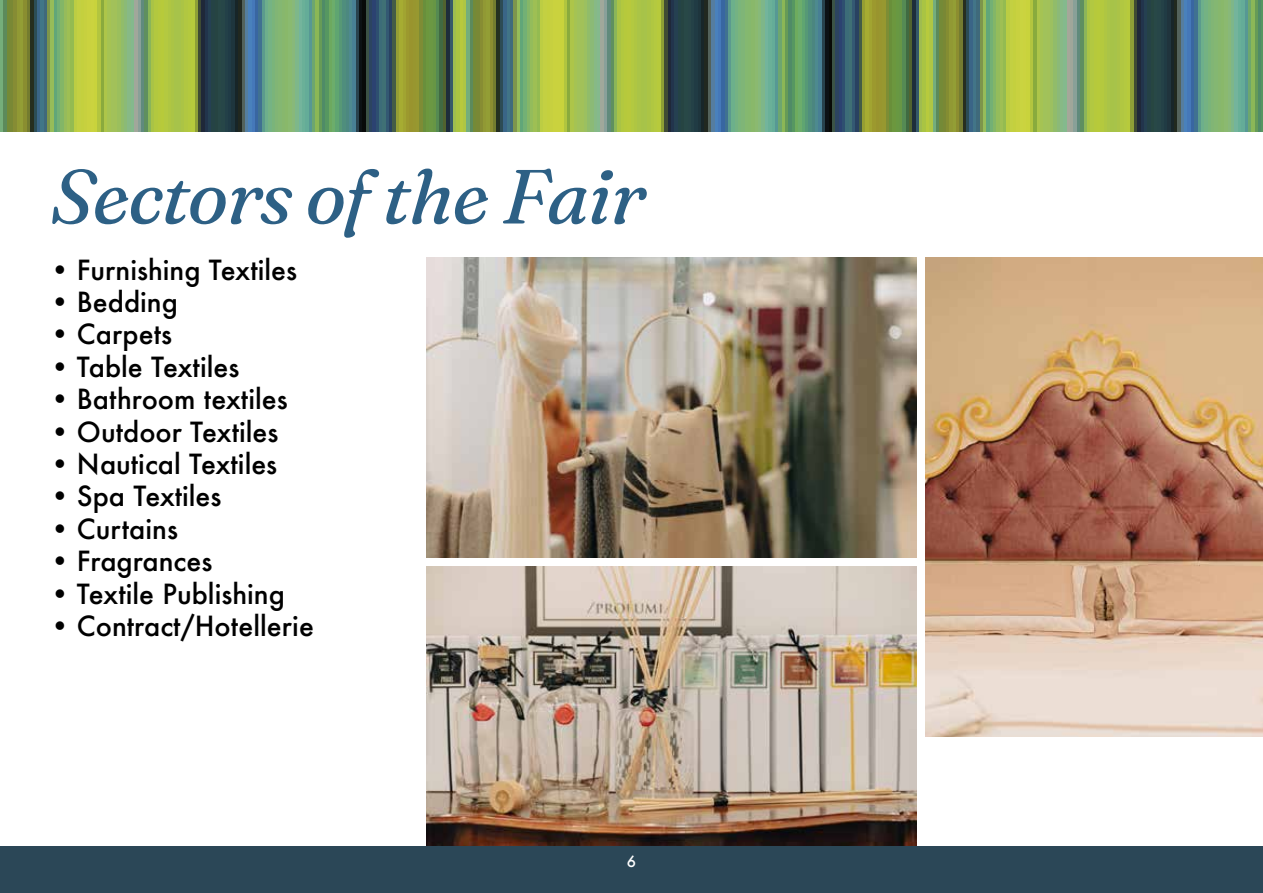
<style>
.page{position:relative;width:1263px;height:893px;background:#fff}
.page>*{position:absolute;margin:0;border:0;box-sizing:border-box;transform-origin:0 0}
.t1{font:italic 900 76.5px "Fraunces 9 pt";letter-spacing:-.02em;color:#2d6085}
.t2{font:500 27px "Futura";color:#000}
.t3{font:500 15px "Futura";color:#fff}
</style>
<div class="page">
<hr style="left:1262px;top:0;width:1px;height:893px;background:#2d6085">
<img style="left:925px;top:257px;width:338px;height:480px">
<img style="left:426px;top:257px;width:491px;height:300px">
<img style="left:426px;top:567px;width:491px;height:279px">
<img style="left:0;top:0;width:1263px;height:132px">
<div style="left:0;top:846px;width:1263px;height:47px;background:#2b4757"></div>
<h1 class="t1" style="left:50px;top:136px;width:598px">Sectors of the Fair</h1>
<p class="t2" style="left:50px;top:251px;width:249px">• Furnishing Textiles</p>
<p class="t2" style="left:50px;top:283px;width:129px">• Bedding</p>
<p class="t2" style="left:50px;top:316px;width:124px">• Carpets</p>
<p class="t2" style="left:50px;top:348px;width:191px">• Table Textiles</p>
<p class="t2" style="left:50px;top:381px;width:239px">• Bathroom textiles</p>
<p class="t2" style="left:50px;top:413px;width:230px">• Outdoor Textiles</p>
<p class="t2" style="left:50px;top:445px;width:229px">• Nautical Textiles</p>
<p class="t2" style="left:50px;top:478px;width:173px">• Spa Textiles</p>
<p class="t2" style="left:50px;top:510px;width:130px">• Curtains</p>
<p class="t2" style="left:50px;top:543px;width:164px">• Fragrances</p>
<p class="t2" style="left:50px;top:575px;width:236px">• Textile Publishing</p>
<p class="t2" style="left:50px;top:607px;width:265px">• Contract/Hotellerie</p>
<p class="t3" style="left:627px;top:851px;width:11px">6</p>
</div>
